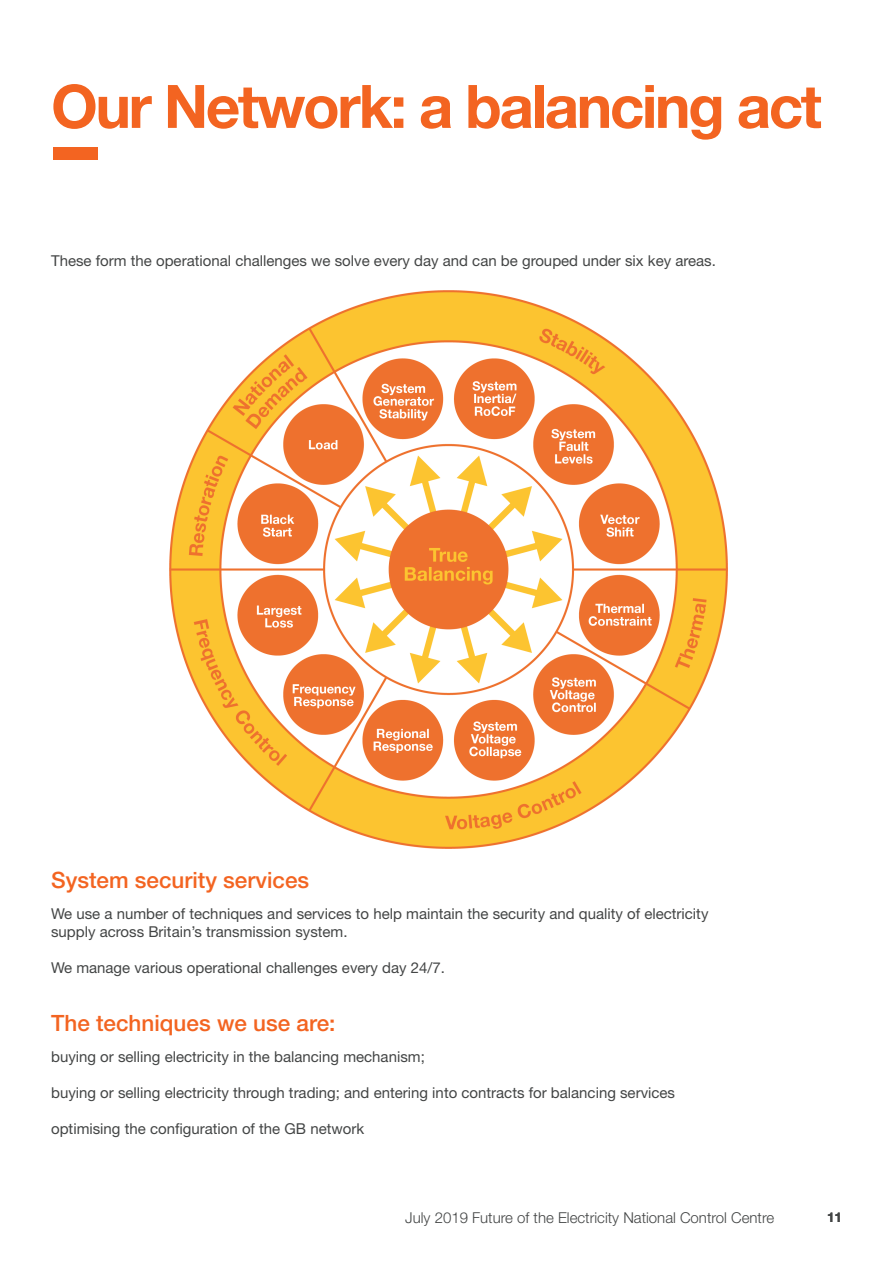
<style>
.page{position:relative;width:893px;height:1263px;background:#fff}
.page>*{position:absolute;margin:0;border:0;box-sizing:border-box;transform-origin:0 0}
.t1{font:700 60px "Helvetica Neue LT Std";letter-spacing:-.04em;color:#f36421}
.t2{font:500 22.5px "Helvetica Neue LT Std";color:#f36421}
.t3{font:15px/18px "Helvetica Neue LT Std";color:#434545}
.t4{font:300 15px "Helvetica Neue LT Std";color:#434545}
.t5{font:700 13.5px "Helvetica Neue LT Std";color:#434545}
</style>
<div class="page">
<img style="left:169px;top:290px;width:559px;height:559px">
<div style="left:53px;top:147px;width:45px;height:12px;background:#f36421"></div>
<h1 class="t1" style="left:51px;top:69px;width:772px">Our Network: a balancing act</h1>
<p class="t3" style="left:51px;top:251px;width:666px">These form the operational challenges we solve every day and can be grouped under six key areas.</p>
<h2 class="t2" style="left:51px;top:866px;width:260px">System security services</h2>
<p class="t3" style="left:51px;top:904px;width:659px">We use a number of techniques and services to help maintain the security and quality of electricity supply across Britain’s transmission system.</p>
<p class="t3" style="left:51px;top:958px;width:395px">We manage various operational challenges every day 24/7.</p>
<h2 class="t2" style="left:51px;top:1009px;width:286px">The techniques we use are:</h2>
<p class="t3" style="left:51px;top:1047px;width:375px">buying or selling electricity in the balancing mechanism;</p>
<p class="t3" style="left:51px;top:1083px;width:625px">buying or selling electricity through trading; and entering into contracts for balancing services</p>
<p class="t3" style="left:51px;top:1119px;width:315px">optimising the configuration of the GB network</p>
<p class="t4" style="left:405px;top:1208px;width:371px">July 2019 Future of the Electricity National Control Centre</p>
<p class="t5" style="left:827px;top:1208px;width:16px">11</p>
</div>
